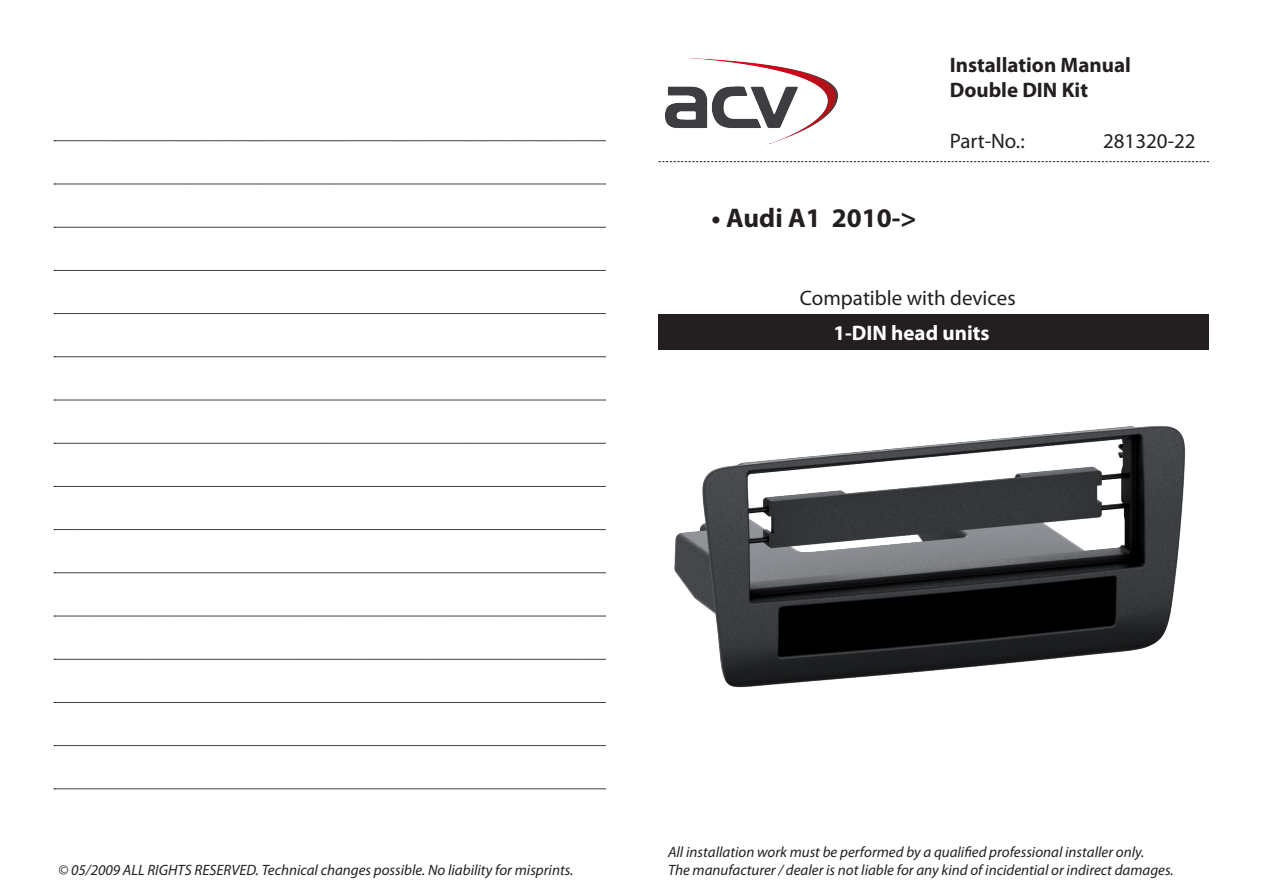
<style>
.page{position:relative;width:1263px;height:893px;background:#fff}
.page>*{position:absolute;margin:0;border:0;box-sizing:border-box;transform-origin:0 0}
.t1{font:700 27px "Myriad Pro";color:#231f20}
.t2{font:21px "Myriad Pro";color:#231f20}
.t3{font:700 21px "Myriad Pro";color:#231f20}
.t4{font:700 21px "Myriad Pro";color:#fff}
.t5{font:italic 15px "Myriad Pro";color:#231f20}
</style>
<div class="page">
<div style="left:658px;top:314px;width:551px;height:36px;background:#231f20"></div>
<svg style="left:658px;top:161px;width:551px;height:1px"></svg>
<svg style="left:54px;top:141px;width:551px;height:1px"></svg>
<svg style="left:54px;top:184px;width:551px;height:1px"></svg>
<svg style="left:54px;top:227px;width:551px;height:1px"></svg>
<svg style="left:54px;top:270px;width:551px;height:1px"></svg>
<svg style="left:54px;top:313px;width:551px;height:1px"></svg>
<svg style="left:54px;top:357px;width:551px;height:1px"></svg>
<svg style="left:54px;top:400px;width:551px;height:1px"></svg>
<svg style="left:54px;top:443px;width:551px;height:1px"></svg>
<svg style="left:54px;top:486px;width:551px;height:1px"></svg>
<svg style="left:54px;top:529px;width:551px;height:1px"></svg>
<svg style="left:54px;top:573px;width:551px;height:1px"></svg>
<svg style="left:54px;top:616px;width:551px;height:1px"></svg>
<svg style="left:54px;top:659px;width:551px;height:1px"></svg>
<svg style="left:54px;top:702px;width:551px;height:1px"></svg>
<svg style="left:54px;top:745px;width:551px;height:1px"></svg>
<svg style="left:54px;top:789px;width:551px;height:1px"></svg>
<img style="left:674px;top:426px;width:512px;height:262px">
<img style="left:665px;top:59px;width:172px;height:86px">
<p class="t1" style="left:712px;top:201px;width:206px">• Audi A1 2010-&gt;</p>
<p class="t3" style="left:950px;top:51px;width:183px">Installation Manual</p>
<p class="t3" style="left:950px;top:77px;width:140px">Double DIN Kit</p>
<p class="t2" style="left:950px;top:128px;width:76px">Part-No.:</p>
<p class="t2" style="left:1103px;top:128px;width:94px">281320-22</p>
<p class="t2" style="left:800px;top:285px;width:218px">Compatible with devices</p>
<p class="t4" style="left:833px;top:319px;width:158px">1-DIN head units</p>
<p class="t5" style="left:58px;top:861px;width:517px">© 05/2009 ALL RIGHTS RESERVED. Technical changes possible. No liability for misprints.</p>
<p class="t5" style="left:668px;top:843px;width:478px">All installation work must be performed by a qualified professional installer only.</p>
<p class="t5" style="left:668px;top:861px;width:507px">The manufacturer / dealer is not liable for any kind of incidential or indirect damages.</p>
</div>
